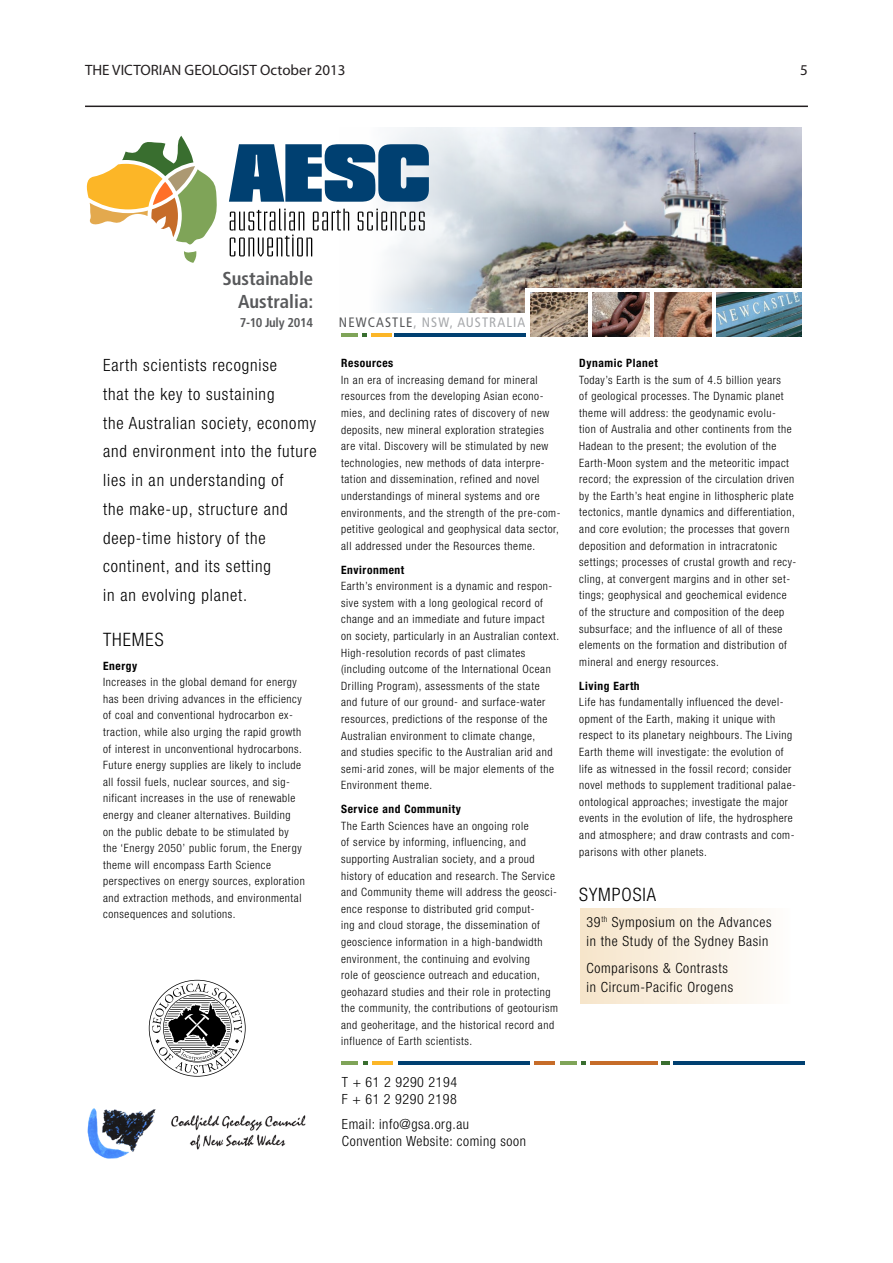
<style>
.page{position:relative;width:893px;height:1263px;background:#fff}
.page>*{position:absolute;margin:0;border:0;box-sizing:border-box;transform-origin:0 0}
.t1{font:700 condensed 18.75px/22.2px "Frutiger LT Std";color:#58595b;text-align:right}
.t2{font:300 condensed 18.45px "Helvetica Neue LT Std";letter-spacing:.05em;color:#000}
.t3{font:300 condensed 16.95px/28.7px "Helvetica Neue LT Std";letter-spacing:.05em;color:#000}
.t4{font:15px "Myriad Pro";color:#231f20}
.t5{font:300 condensed 14.1px/19.2px "Helvetica Neue LT Std";letter-spacing:.05em;color:#000}
.t6{font:condensed 13.65px "Frutiger LT Std";letter-spacing:.08em;color:#a7a9ac}
.t7{font:700 condensed 12.75px "Frutiger LT Std";letter-spacing:-.02em;color:#58595b}
.t8{font:300 condensed 11.55px/16.6px "Helvetica Neue LT Std";letter-spacing:.05em;color:#000}
.s1{color:#58595b}
.s2{font-weight:700}
</style>
<div class="page">
<div style="left:580px;top:908px;width:211px;height:95px;background:linear-gradient(to right,#f6e4c9,#fefdfb)"></div>
<img style="left:343px;top:128px;width:458px;height:184px">
<svg style="left:526px;top:289px;width:276px;height:48px"></svg>
<hr style="left:394px;top:333px;width:132px;height:3px;background:#004071">
<hr style="left:371px;top:333px;width:21px;height:3px;background:#fcb627">
<svg style="left:363px;top:333px;width:4px;height:3px"></svg>
<hr style="left:341px;top:333px;width:17px;height:3px;background:#7fa458">
<svg style="left:230px;top:209px;width:195px;height:47px"></svg>
<svg style="left:229px;top:144px;width:200px;height:58px"></svg>
<svg style="left:86px;top:136px;width:131px;height:127px"></svg>
<img style="left:717px;top:292px;width:84px;height:44px">
<img style="left:654px;top:292px;width:58px;height:44px">
<img style="left:592px;top:292px;width:58px;height:44px">
<img style="left:530px;top:292px;width:57px;height:44px">
<hr style="left:398px;top:1061px;width:132px;height:3px;background:#004071">
<hr style="left:673px;top:1061px;width:132px;height:3px;background:#004071">
<hr style="left:372px;top:1061px;width:21px;height:3px;background:#fcb627">
<hr style="left:534px;top:1061px;width:21px;height:3px;background:#c66c29">
<hr style="left:591px;top:1061px;width:67px;height:3px;background:#c66c29">
<svg style="left:363px;top:1061px;width:4px;height:3px"></svg>
<svg style="left:581px;top:1061px;width:5px;height:3px"></svg>
<svg style="left:661px;top:1061px;width:9px;height:3px"></svg>
<hr style="left:341px;top:1061px;width:17px;height:3px;background:#7fa458">
<hr style="left:560px;top:1061px;width:17px;height:3px;background:#7fa458">
<svg style="left:149px;top:980px;width:97px;height:97px"></svg>
<img style="left:87px;top:1108px;width:219px;height:51px">
<hr style="left:85px;top:106px;width:723px;height:1px;background:#231f20">
<p class="t4" style="left:85px;top:61px;width:262px">THE VICTORIAN GEOLOGIST October 2013</p>
<p class="t4" style="left:800px;top:61px;width:9px">5</p>
<p class="t1" style="left:222px;top:268px;width:92px">Sustainable<br>Australia:</p>
<p class="t7" style="left:240px;top:315px;width:75px">7-10 July 2014</p>
<p class="t6" style="left:339px;top:315px;width:188px"><span class="s1">NEWCASTLE</span>, NSW, AUSTRALIA</p>
<p class="t3" style="left:103px;top:351px;width:215px">Earth scientists recognise<br>that the key to sustaining<br>the Australian society, economy and environment into the future lies in an understanding of<br>the make-up, structure and deep-time history of the continent, and its setting<br>in an evolving planet.</p>
<p class="t2" style="left:103px;top:629px;width:62px">THEMES</p>
<p class="t8" style="left:103px;top:657px;width:203px"><span class="s2">Energy<br></span>Increases in the global demand for energy has been driving advances in the efficiency of coal and conventional hydrocarbon ex&shy;traction, while also urging the rapid growth of interest in unconventional hydrocarbons.<br>Future energy supplies are likely to include all fossil fuels, nuclear sources, and sig&shy;nificant increases in the use of renewable energy and cleaner alternatives. Building<br>on the public debate to be stimulated by the ‘Energy 2050’ public forum, the Energy theme will encompass Earth Science perspectives on energy sources, exploration and extraction methods, and environmental consequences and solutions.</p>
<p class="t8" style="left:341px;top:355px;width:221px"><span class="s2">Resources<br></span>In an era of increasing demand for mineral resources from the developing Asian econo&shy;mies, and declining rates of discovery of new deposits, new mineral exploration strategies are vital. Discovery will be stimulated by new technologies, new methods of data interpre&shy;tation and dissemination, refined and novel understandings of mineral systems and ore environments, and the strength of the pre-com&shy;petitive geological and geophysical data sector, all addressed under the Resources theme.</p>
<p class="t8" style="left:341px;top:561px;width:220px"><span class="s2">Environment<br></span>Earth’s environment is a dynamic and respon&shy;sive system with a long geological record of change and an immediate and future impact<br>on society, particularly in an Australian context.<br>High-resolution records of past climates (including outcome of the International Ocean Drilling Program), assessments of the state<br>and future of our ground- and surface-water resources, predictions of the response of the Australian environment to climate change,<br>and studies specific to the Australian arid and semi-arid zones, will be major elements of the Environment theme.</p>
<p class="t8" style="left:341px;top:801px;width:218px"><span class="s2">Service and Community<br></span>The Earth Sciences have an ongoing role<br>of service by informing, influencing, and supporting Australian society, and a proud history of education and research. The Service and Community theme will address the geosci&shy;ence response to distributed grid comput-<br>ing and cloud storage, the dissemination of geoscience information in a high-bandwidth environment, the continuing and evolving<br>role of geoscience outreach and education, geohazard studies and their role in protecting the community, the contributions of geotourism and geoheritage, and the historical record and influence of Earth scientists.</p>
<p class="t5" style="left:342px;top:1073px;width:117px;line-height:17.1px">T + 61 2 9290 2194<br>F + 61 2 9290 2198</p>
<p class="t5" style="left:342px;top:1115px;width:185px;line-height:17.1px">Email: info@gsa.org.au<br>Convention Website: coming soon</p>
<p class="t8" style="left:579px;top:355px;width:219px"><span class="s2">Dynamic Planet<br></span>Today’s Earth is the sum of 4.5 billion years<br>of geological processes. The Dynamic planet theme will address: the geodynamic evolu-<br>tion of Australia and other continents from the Hadean to the present; the evolution of the Earth-Moon system and the meteoritic impact record; the expression of the circulation driven by the Earth’s heat engine in lithospheric plate tectonics, mantle dynamics and differentiation, and core evolution; the processes that govern deposition and deformation in intracratonic settings; processes of crustal growth and recy&shy;cling, at convergent margins and in other set&shy;tings; geophysical and geochemical evidence of the structure and composition of the deep subsurface; and the influence of all of these elements on the formation and distribution of mineral and energy resources.</p>
<p class="t8" style="left:579px;top:677px;width:218px"><span class="s2">Living Earth<br></span>Life has fundamentally influenced the devel&shy;opment of the Earth, making it unique with respect to its planetary neighbours. The Living Earth theme will investigate: the evolution of life as witnessed in the fossil record; consider novel methods to supplement traditional palae&shy;ontological approaches; investigate the major events in the evolution of life, the hydrosphere and atmosphere; and draw contrasts and com&shy;parisons with other planets.</p>
<p class="t2" style="left:579px;top:883px;width:79px">SYMPOSIA</p>
<p class="t5" style="left:586px;top:912px;width:187px">39<sup>th</sup> Symposium on the Advances in the Study of the Sydney Basin</p>
<p class="t5" style="left:586px;top:958px;width:148px">Comparisons &amp; Contrasts in Circum-Pacific Orogens</p>
</div>
